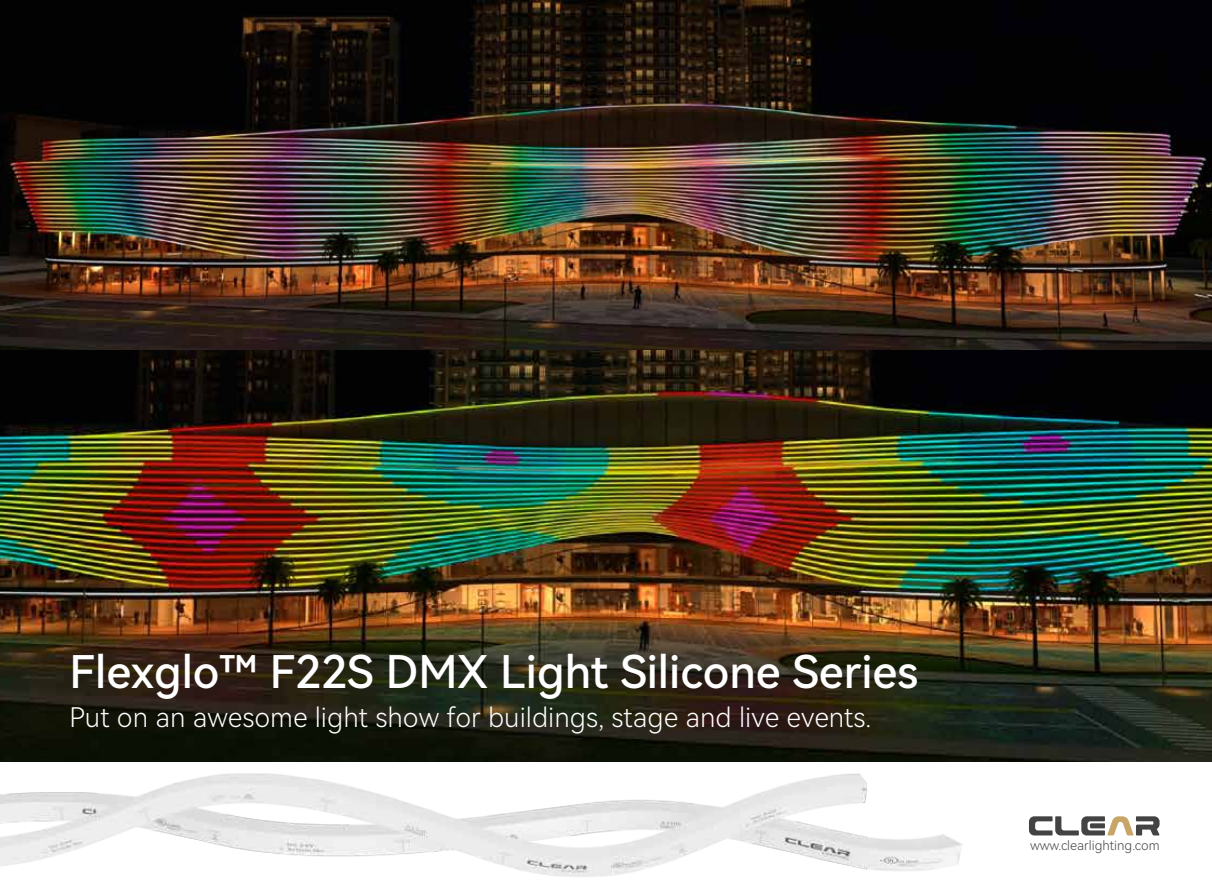
<style>
.page{position:relative;width:1212px;height:893px;background:#fff}
.page>*{position:absolute;margin:0;border:0;box-sizing:border-box;transform-origin:0 0}
.t1{font:45px "Harmony OS Sans SC Medium";color:#fff}
.t2{font:27px "Harmony OS Sans SC Light";color:#fff}
.t3{font:12.9px "Harmony OS Sans SC Light";color:#434343}
</style>
<div class="page">
<svg style="left:1034px;top:816px;width:125px;height:19px"></svg>
<img style="left:0;top:0;width:1212px;height:761px">
<img style="left:0;top:761px;width:1034px;height:116px">
<h1 class="t1" style="left:69px;top:641px;width:850px">Flexglo™ F22S DMX Light Silicone Series</h1>
<p class="t2" style="left:69px;top:699px;width:803px">Put on an awesome light show for buildings, stage and live events.</p>
<p class="t3" style="left:1030px;top:837px;width:131px">www.clearlighting.com</p>
</div>
